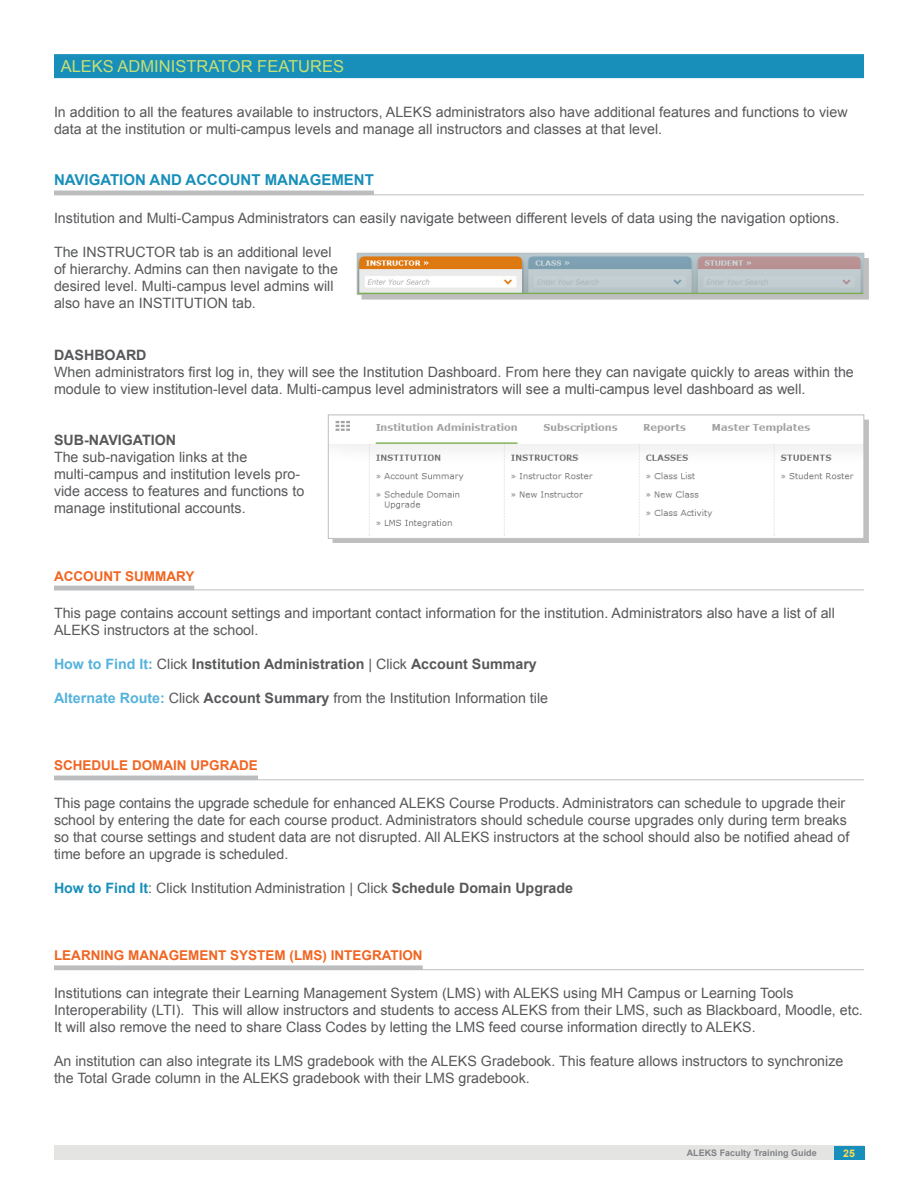
<style>
.page{position:relative;width:918px;height:1188px;background:#fff}
.page>*{position:absolute;margin:0;border:0;box-sizing:border-box;transform-origin:0 0}
.Headline_01{font:16.5px "Arial";color:#c7df73}
.Headline_02{font:700 15px "Arial";color:#178fba}
.Content{font:14.25px/17.1px "Arial";color:#57585a}
.Content-2{font:700 14.25px "Arial";color:#57585a}
.Paragraph_Style_1{font:700 13.5px "Arial";color:#f16522}
.t1{font:700 10.5px "Arial";color:#ffdc53}
.t2{font:700 9px "Arial";color:#808285}
.s1{color:#55b3db}
.s2{font-weight:400}
.s3{font-weight:700;color:#55b3db}
.s4{font-weight:700}
.s5{font-weight:700;color:#178fba}
</style>
<div class="page">
<div style="left:54px;top:1146px;width:810px;height:14px;background:#e4e4e3"></div>
<div style="left:834px;top:1146px;width:30px;height:14px;background:#178fba"></div>
<div style="left:54px;top:54px;width:810px;height:24px;background:#178fba"></div>
<hr style="left:54px;top:191px;width:320px;height:4px;background:#bbbdbf">
<hr style="left:54px;top:195px;width:810px;height:1px;background:#bbbdbf">
<hr style="left:54px;top:586px;width:140px;height:4px;background:#bbbdbf">
<hr style="left:54px;top:590px;width:810px;height:1px;background:#bbbdbf">
<hr style="left:54px;top:776px;width:204px;height:4px;background:#bbbdbf">
<hr style="left:54px;top:780px;width:810px;height:1px;background:#bbbdbf">
<div style="left:54px;top:965px;width:369px;height:5px;background:#bbbdbf"></div>
<hr style="left:54px;top:969px;width:810px;height:1px;background:#bbbdbf">
<div style="left:362px;top:258px;width:507px;height:42px;background:#c0bebf"></div>
<img style="left:359px;top:255px;width:503px;height:38px">
<div style="left:357px;top:253px;width:507px;height:42px;border:1px solid #bbbdbf"></div>
<div style="left:333px;top:419px;width:536px;height:124px;background:#c0bebf"></div>
<img style="left:330px;top:419px;width:532px;height:118px">
<div style="left:328px;top:415px;width:536px;height:124px;border:1px solid #bbbdbf"></div>
<p class="Headline_01" style="left:61px;top:56px;width:285px">ALEKS ADMINISTRATOR FEATURES</p>
<p class="Content" style="left:54px;top:103px;width:795px">In addition to all the features available to instructors, ALEKS administrators also have additional features and functions to view data at the institution or multi-campus levels and manage all instructors and classes at that level.</p>
<p class="Headline_02" style="left:54px;top:170px;width:321px">NAVIGATION AND ACCOUNT MANAGEMENT</p>
<p class="Content" style="left:54px;top:209px;width:787px">Institution and Multi-Campus Administrators can easily navigate between different levels of data using the navigation options.</p>
<p class="Content" style="left:54px;top:244px;width:286px">The INSTRUCTOR tab is an additional level of hierarchy. Admins can then navigate to the desired level. Multi-campus level admins will also have an INSTITUTION tab.</p>
<p class="Content-2" style="left:54px;top:345px;width:94px">DASHBOARD</p>
<p class="Content" style="left:54px;top:363px;width:801px">When administrators first log in, they will see the Institution Dashboard. From here they can navigate quickly to areas within the module to view institution-level data. Multi-campus level administrators will see a multi-campus level dashboard as well.</p>
<p class="Content-2" style="left:54px;top:431px;width:124px">SUB-NAVIGATION</p>
<p class="Content" style="left:54px;top:449px;width:252px">The sub-navigation links at the multi-campus and institution levels pro&shy;vide access to features and functions to manage institutional accounts.</p>
<p class="Paragraph_Style_1" style="left:54px;top:567px;width:142px">ACCOUNT SUMMARY</p>
<p class="Content" style="left:54px;top:604px;width:782px">This page contains account settings and important contact information for the institution. Administrators also have a list of all<br>ALEKS instructors at the school.</p>
<p class="Content-2" style="left:54px;top:655px;width:484px"><span class="s1">How to Find It:</span> <span class="s2">Click</span> Institution Administration <span class="s2">| Click</span> Account Summary</p>
<p class="Content" style="left:54px;top:690px;width:496px"><span class="s3">Alternate Route:</span> Click <span class="s4">Account Summary</span> from the Institution Information tile</p>
<p class="Paragraph_Style_1" style="left:54px;top:757px;width:205px">SCHEDULE DOMAIN UPGRADE</p>
<p class="Content" style="left:54px;top:794px;width:797px">This page contains the upgrade schedule for enhanced ALEKS Course Products. Administrators can schedule to upgrade their school by entering the date for each course product. Administrators should schedule course upgrades only during term breaks so that course settings and student data are not disrupted. All ALEKS instructors at the school should also be notified ahead of time before an upgrade is scheduled.</p>
<p class="Content" style="left:54px;top:880px;width:521px"><span class="s5">How to Find It</span>: Click Institution Administration | Click <span class="s4">Schedule Domain Upgrade</span></p>
<p class="Paragraph_Style_1" style="left:54px;top:947px;width:370px">LEARNING MANAGEMENT SYSTEM (LMS) INTEGRATION</p>
<p class="Content" style="left:54px;top:984px;width:810px">Institutions can integrate their Learning Management System (LMS) with ALEKS using MH Campus or Learning Tools<br>Interoperability (LTI). This will allow instructors and students to access ALEKS from their LMS, such as Blackboard, Moodle, etc.<br>It will also remove the need to share Class Codes by letting the LMS feed course information directly to ALEKS.</p>
<p class="Content" style="left:54px;top:1053px;width:791px">An institution can also integrate its LMS gradebook with the ALEKS Gradebook. This feature allows instructors to synchronize the Total Grade column in the ALEKS gradebook with their LMS gradebook.</p>
<p class="t2" style="left:687px;top:1147px;width:132px">ALEKS Faculty Training Guide</p>
<p class="t1" style="left:843px;top:1146px;width:13px">25</p>
</div>
